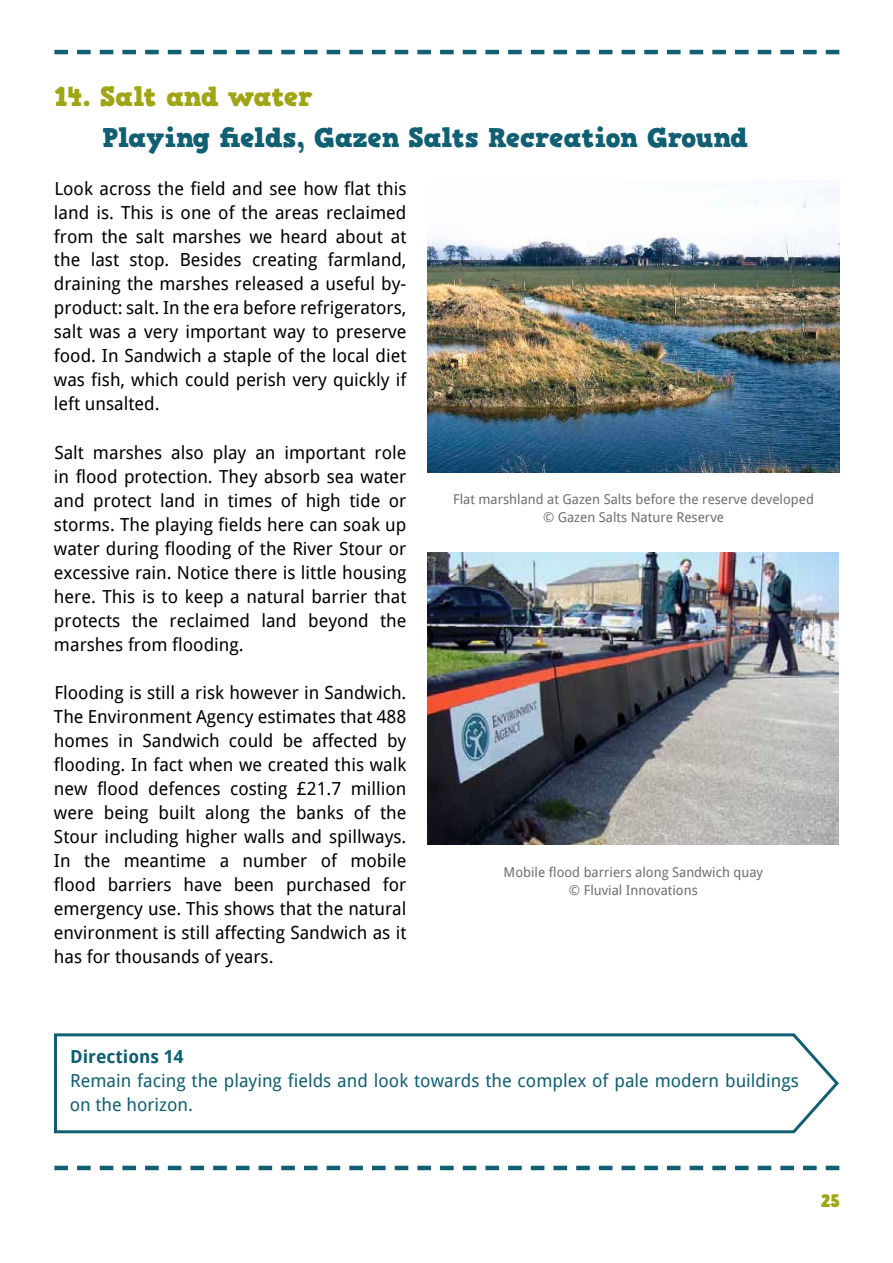
<style>
.page{position:relative;width:893px;height:1263px;background:#fff}
.page>*{position:absolute;margin:0;border:0;box-sizing:border-box;transform-origin:0 0}
.t1{font:27px "HVD Comic Serif Pro";color:#105f73}
.t2{font:27px "HVD Comic Serif Pro";color:#9fa515}
.t3{font:18px/24px "Droid Sans";color:#000;text-align:justify}
.t4{font:18px/24px "Droid Sans";color:#105f73}
.t5{font:700 18px "Droid Sans";color:#105f73}
.t6{font:18px "HVD Comic Serif Pro";color:#9fa515}
.t7{font:13.5px/18px "Droid Sans";color:#6d6e71;text-align:center}
</style>
<div class="page">
<svg style="left:54px;top:50px;width:785px;height:4px"></svg>
<svg style="left:54px;top:1166px;width:785px;height:4px"></svg>
<svg style="left:54px;top:1033px;width:785px;height:101px"></svg>
<img style="left:428px;top:187px;width:411px;height:286px">
<img style="left:428px;top:553px;width:411px;height:292px">
<h1 class="t2" style="left:54px;top:76px;width:261px">14. Salt and water</h1>
<h1 class="t1" style="left:102px;top:117px;width:647px">Playing fields, Gazen Salts Recreation Ground</h1>
<p class="t3" style="left:54px;top:176px;width:354px">Look across the field and see how flat this land is. This is one of the areas reclaimed from the salt marshes we heard about at the last stop. Besides creating farmland, draining the marshes released a useful by&shy;product: salt. In the era before refrigerators, salt was a very important way to preserve food. In Sandwich a staple of the local diet was fish, which could perish very quickly if left unsalted.</p>
<p class="t3" style="left:54px;top:440px;width:354px">Salt marshes also play an important role in flood protection. They absorb sea water and protect land in times of high tide or storms. The playing fields here can soak up water during flooding of the River Stour or excessive rain. Notice there is little housing here. This is to keep a natural barrier that protects the reclaimed land beyond the marshes from flooding.</p>
<p class="t3" style="left:54px;top:680px;width:354px">Flooding is still a risk however in Sandwich.<br>The Environment Agency estimates that 488 homes in Sandwich could be affected by flooding. In fact when we created this walk new flood defences costing £21.7 million were being built along the banks of the Stour including higher walls and spillways.<br>In the meantime a number of mobile flood barriers have been purchased for emergency use. This shows that the natural environment is still affecting Sandwich as it has for thousands of years.</p>
<p class="t7" style="left:453px;top:491px;width:362px">Flat marshland at Gazen Salts before the reserve developed © Gazen Salts Nature Reserve</p>
<p class="t7" style="left:504px;top:863px;width:261px">Mobile flood barriers along Sandwich quay © Fluvial Innovations</p>
<p class="t5" style="left:70px;top:1046px;width:115px">Directions 14</p>
<p class="t4" style="left:70px;top:1069px;width:731px">Remain facing the playing fields and look towards the complex of pale modern buildings on the horizon.</p>
<p class="t6" style="left:821px;top:1187px;width:20px">25</p>
</div>
